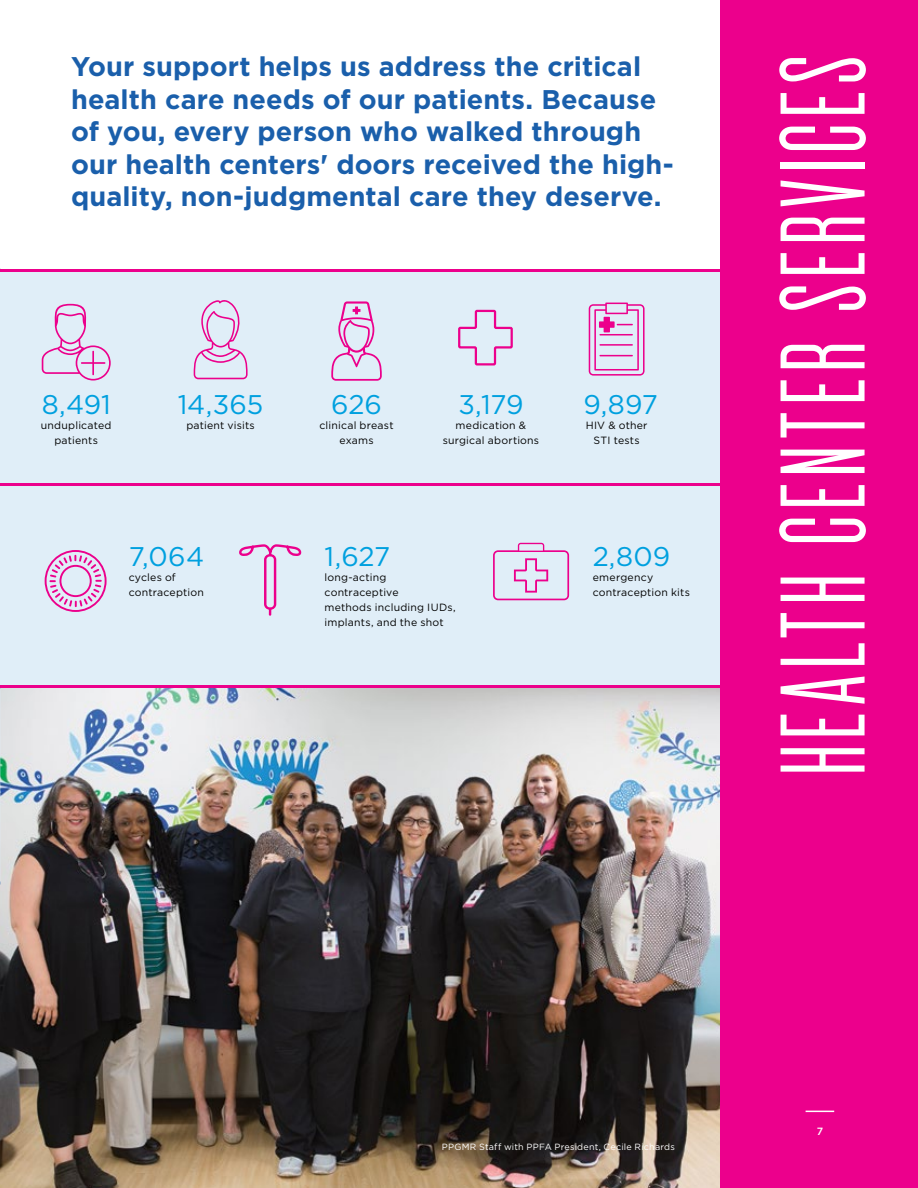
<style>
.page{position:relative;width:918px;height:1188px;background:#fff}
.page>*{position:absolute;margin:0;border:0;box-sizing:border-box;transform-origin:0 0}
.t1{font:500 105px "Cactus";letter-spacing:.04em;color:#fff}
.t2{font:700 27px/32.4px "Gotham";color:#1a5fab}
.t3{font:27px "Gotham";letter-spacing:-.005em;color:#00a0df}
.t4{font:10.5px/15px "Gotham";letter-spacing:.02em;color:#000;text-align:center}
.t5{font:500 10.5px "Gotham";color:#fff}
.t6{font:9px "Gotham";letter-spacing:.025em;color:#fff}
</style>
<div class="page">
<img style="left:0;top:688px;width:720px;height:500px">
<div style="left:0;top:271px;width:729px;height:213px;background:#e0eef8"></div>
<div style="left:0;top:485px;width:729px;height:203px;background:#e0eef8"></div>
<svg style="left:458px;top:309px;width:55px;height:57px"></svg>
<hr style="left:0;top:269px;width:735px;height:3px;background:#ec008c">
<hr style="left:0;top:483px;width:735px;height:3px;background:#ec008c">
<svg style="left:42px;top:304px;width:69px;height:77px"></svg>
<svg style="left:194px;top:300px;width:54px;height:79px"></svg>
<svg style="left:331px;top:301px;width:51px;height:80px"></svg>
<svg style="left:589px;top:303px;width:56px;height:73px"></svg>
<svg style="left:239px;top:544px;width:62px;height:72px"></svg>
<svg style="left:45px;top:550px;width:62px;height:62px"></svg>
<svg style="left:493px;top:543px;width:76px;height:57px"></svg>
<hr style="left:0;top:686px;width:734px;height:2px;background:#ec008c">
<div style="left:720px;top:0;width:198px;height:1188px;background:#ec008c"></div>
<svg style="left:806px;top:1111px;width:28px;height:1px"></svg>
<h2 class="t2" style="left:71px;top:50px;width:604px">Your support helps us address the critical health care needs of our patients. Because of you, every person who walked through our health centers' doors received the high&shy;quality, non-judgmental care they deserve.</h2>
<h2 class="t3" style="left:42px;top:390px;width:71px">8,491</h2>
<p class="t4" style="left:41px;top:418px;width:72px">unduplicated patients</p>
<h2 class="t3" style="left:178px;top:390px;width:87px">14,365</h2>
<p class="t4" style="left:186px;top:418px;width:70px">patient visits</p>
<h2 class="t3" style="left:129px;top:542px;width:77px">7,064</h2>
<p class="t4" style="left:129px;top:570px;width:77px;text-align:left">cycles of contraception</p>
<h2 class="t3" style="left:331px;top:390px;width:52px">626</h2>
<p class="t4" style="left:319px;top:418px;width:76px">clinical breast exams</p>
<h2 class="t3" style="left:458px;top:390px;width:67px">3,179</h2>
<p class="t4" style="left:443px;top:418px;width:98px">medication &amp; surgical abortions</p>
<h2 class="t3" style="left:325px;top:542px;width:67px">1,627</h2>
<p class="t4" style="left:325px;top:570px;width:133px;text-align:left">long-acting contraceptive<br>methods including IUDs, implants, and the shot</p>
<h2 class="t3" style="left:584px;top:390px;width:76px">9,897</h2>
<p class="t4" style="left:586px;top:418px;width:63px">HIV &amp; other<br>STI tests</p>
<h2 class="t3" style="left:593px;top:542px;width:79px">2,809</h2>
<p class="t4" style="left:593px;top:570px;width:99px;text-align:left">emergency contraception kits</p>
<h1 class="t1" style="left:755px;top:776px;width:724px;rotate:-90deg">HEALTH CENTER SERVICES</h1>
<p class="t6" style="left:442px;top:1141px;width:235px">PPGMR Staff with PPFA President, Cecile Richards</p>
<p class="t5" style="left:817px;top:1125px;width:8px">7</p>
</div>
